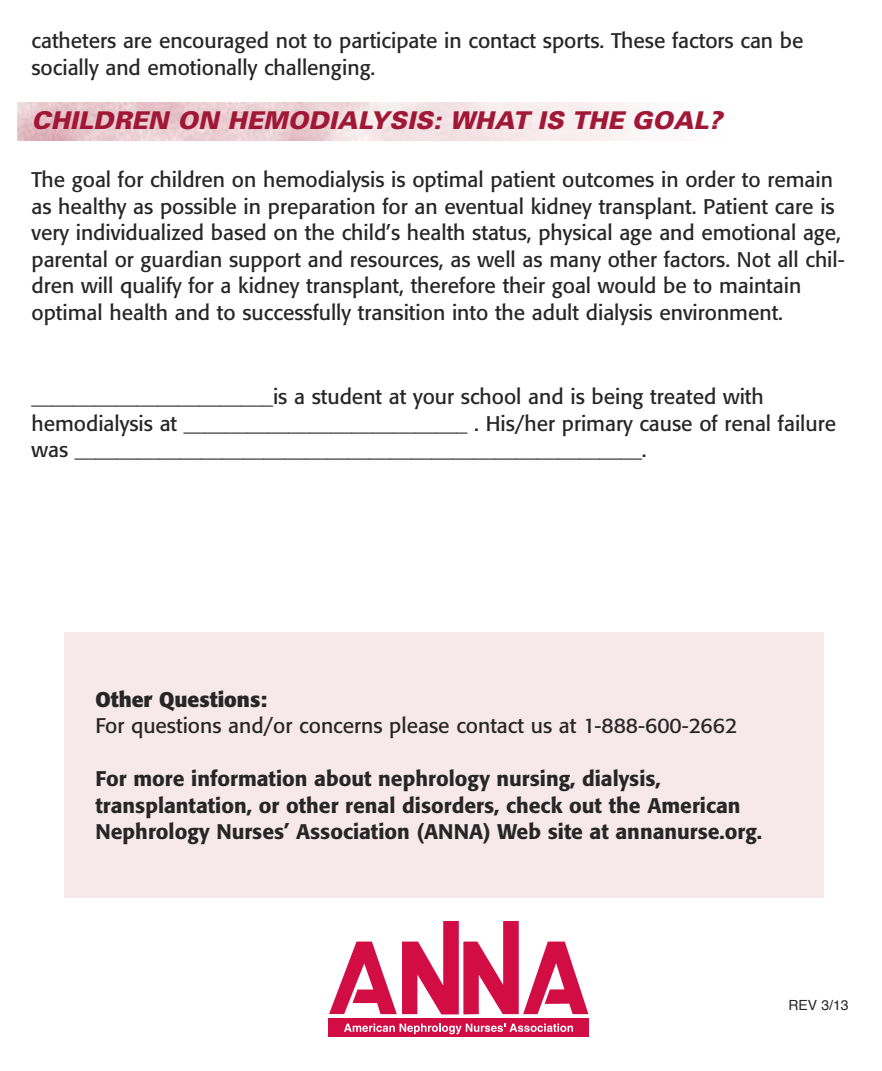
<style>
.page{position:relative;width:882px;height:1071px;background:#fff}
.page>*{position:absolute;margin:0;border:0;box-sizing:border-box;transform-origin:0 0}
.t1{font:italic 900 24.5px "Univers";letter-spacing:.005em;color:#a11837}
.t2{font:21px/26.4px "Formata";color:#272627}
.t3{font:500 21px/26.4px "Formata";color:#272627}
.t4{font:700 21px "Formata";color:#272627}
.t5{font:14px "Helvetica";color:#272627}
</style>
<div class="page">
<div style="left:64px;top:632px;width:759px;height:266px;background:#f6e8eb"></div>
<svg style="left:329px;top:921px;width:259px;height:93px"></svg>
<div style="left:328px;top:1018px;width:261px;height:19px;background:#d20d44"></div>
<svg style="left:344px;top:1024px;width:229px;height:10px"></svg>
<p class="t2" style="left:31px;top:29px;width:774px">catheters are encouraged not to participate in contact sports. These factors can be socially and emotionally challenging.</p>
<p class="t1" style="left:32px;top:111px;width:692px">CHILDREN ON HEMODIALYSIS: WHAT IS THE GOAL?</p>
<p class="t2" style="left:32px;top:169px;width:815px">The goal for children on hemodialysis is optimal patient outcomes in order to remain as healthy as possible in preparation for an eventual kidney transplant. Patient care is very individualized based on the child’s health status, physical age and emotional age, parental or guardian support and resources, as well as many other factors. Not all chil&shy;dren will qualify for a kidney transplant, therefore their goal would be to maintain optimal health and to successfully transition into the adult dialysis environment.</p>
<p class="t2" style="left:32px;top:385px;width:806px">_______________________is a student at your school and is being treated with hemodialysis at ___________________________ . His/her primary cause of renal failure was ______________________________________________________.</p>
<p class="t4" style="left:96px;top:690px;width:173px">Other Questions:</p>
<p class="t2" style="left:96px;top:715px;width:643px">For questions and/or concerns please contact us at 1-888-600-2662</p>
<p class="t3" style="left:96px;top:767px;width:668px">For more information about nephrology nursing, dialysis, transplantation, or other renal disorders, check out the American<br>Nephrology Nurses’ Association (ANNA) Web site at annanurse.org.</p>
<p class="t5" style="left:788px;top:999px;width:62px">REV 3/13</p>
</div>
